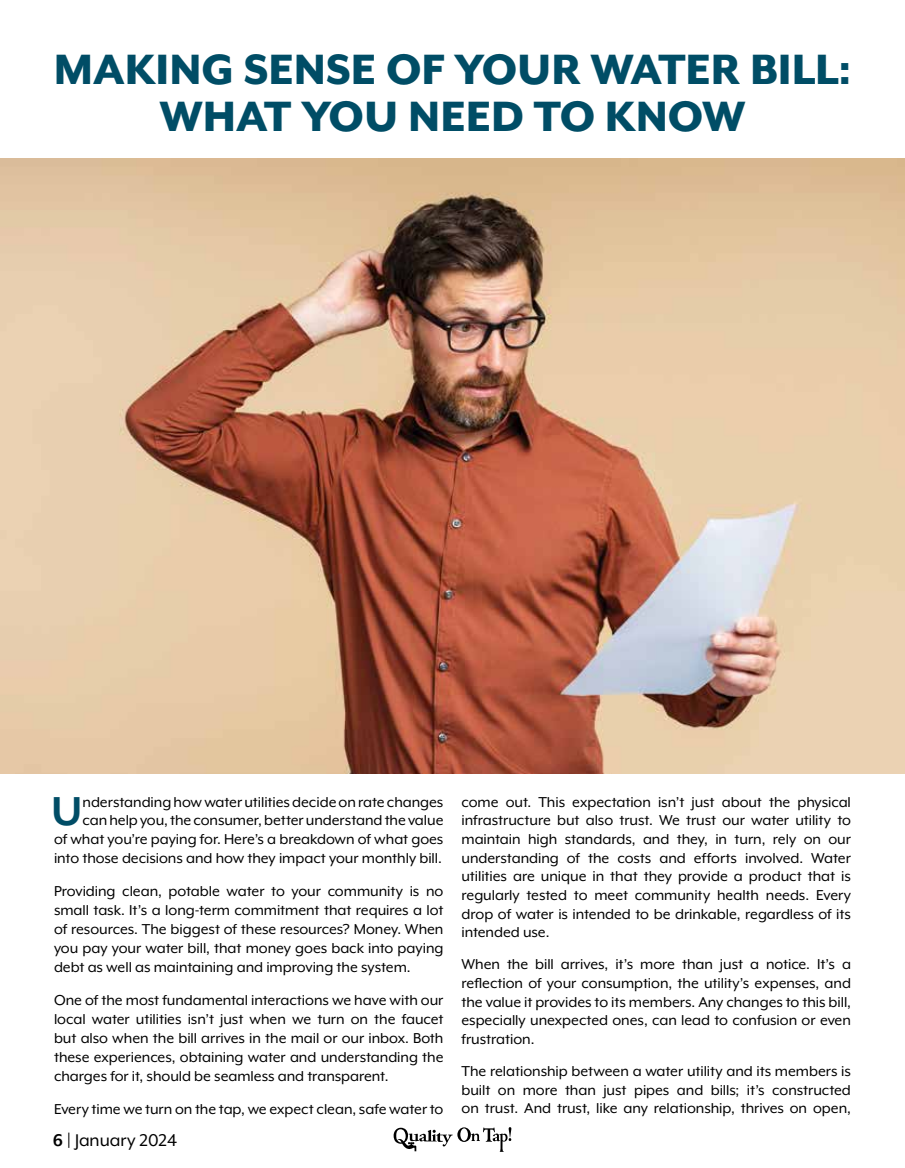
<style>
.page{position:relative;width:905px;height:1168px;background:#fff}
.page>*{position:absolute;margin:0;border:0;box-sizing:border-box;transform-origin:0 0}
.t1{font:800 48.75px/47.2px "Mr Eaves XL Mod OT";color:#004d66;text-align:center}
.t2{font:700 46.5px "Mr Eaves XL Mod OT";color:#004d66}
.t3{font:19.5px "Mr Eaves XL Mod OT";color:#000}
.t4{font:16.5px/18.6px "Mr Eaves XL Mod OT";letter-spacing:-.005em;color:#000;text-align:justify}
.s1{font-weight:700}
</style>
<div class="page">
<svg style="left:393px;top:1127px;width:118px;height:25px"></svg>
<img style="left:0;top:158px;width:904px;height:615px">
<h1 class="t1" style="left:54px;top:45px;width:798px">MAKING SENSE OF YOUR WATER BILL:<br>WHAT YOU NEED TO KNOW</h1>
<h2 class="t2" style="left:51px;top:785px;width:33px">U</h2>
<p class="t4" style="left:54px;top:792px;width:391px;text-align:right">nderstanding how water utilities decide on rate changes can help you, the consumer, better understand the value<br>of what you’re paying for. Here’s a breakdown of what goes into those decisions and how they impact your monthly bill.</p>
<p class="t4" style="left:54px;top:881px;width:391px;line-height:19px">Providing clean, potable water to your community is no small task. It’s a long-term commitment that requires a lot of resources. The biggest of these resources? Money. When you pay your water bill, that money goes back into paying debt as well as maintaining and improving the system.</p>
<p class="t4" style="left:54px;top:990px;width:391px;line-height:19px">One of the most fundamental interactions we have with our local water utilities isn’t just when we turn on the faucet but also when the bill arrives in the mail or our inbox. Both these experiences, obtaining water and understanding the charges for it, should be seamless and transparent.</p>
<p class="t4" style="left:54px;top:1099px;width:391px">Every time we turn on the tap, we expect clean, safe water to</p>
<p class="t3" style="left:53px;top:1130px;width:126px"><span class="s1">6</span> | January 2024</p>
<p class="t4" style="left:461px;top:792px;width:391px">come out. This expectation isn’t just about the physical infrastructure but also trust. We trust our water utility to maintain high standards, and they, in turn, rely on our understanding of the costs and efforts involved. Water utilities are unique in that they provide a product that is regularly tested to meet community health needs. Every drop of water is intended to be drinkable, regardless of its intended use.</p>
<p class="t4" style="left:461px;top:955px;width:391px">When the bill arrives, it’s more than just a notice. It’s a reflection of your consumption, the utility’s expenses, and the value it provides to its members. Any changes to this bill, especially unexpected ones, can lead to confusion or even frustration.</p>
<p class="t4" style="left:461px;top:1062px;width:391px">The relationship between a water utility and its members is built on more than just pipes and bills; it’s constructed on trust. And trust, like any relationship, thrives on open,</p>
</div>
